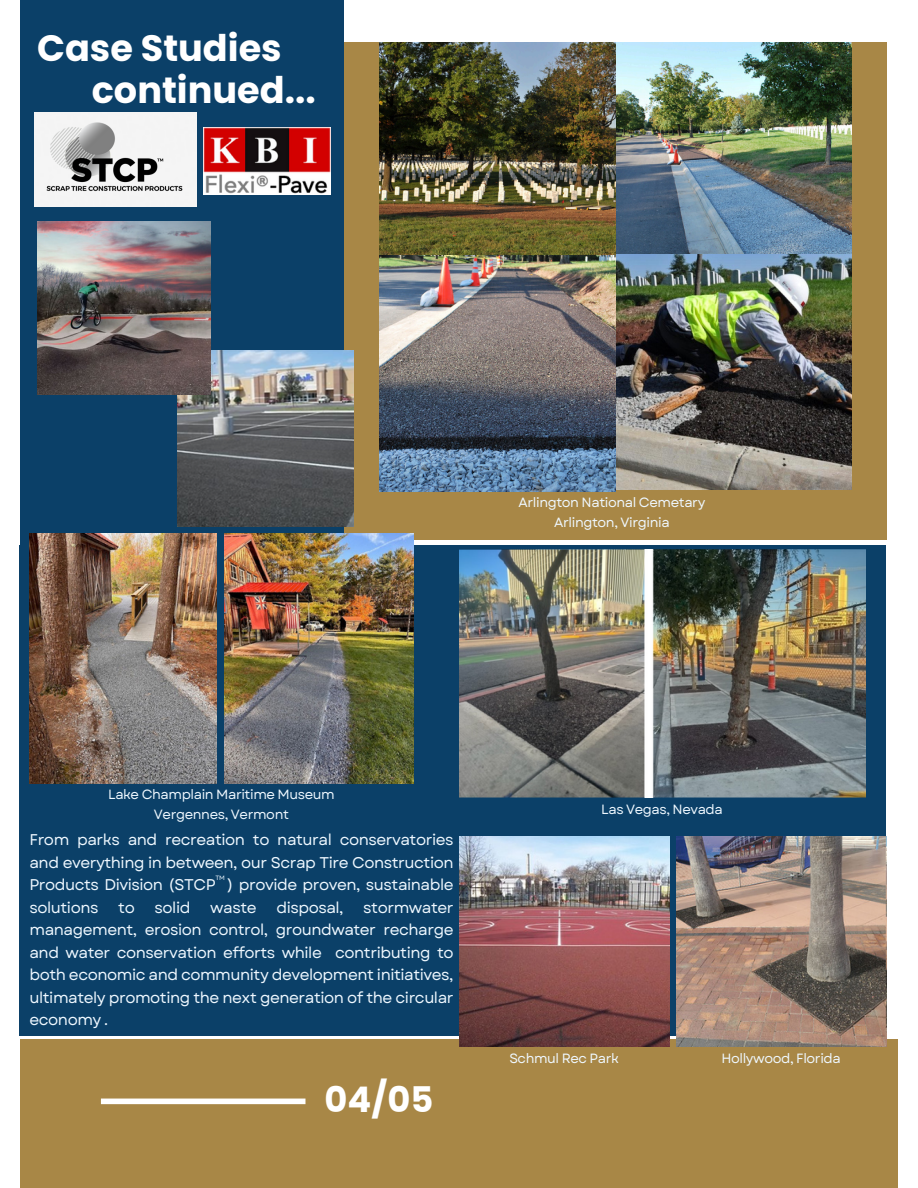
<style>
.page{position:relative;width:918px;height:1188px;background:#fff}
.page>*{position:absolute;margin:0;border:0;box-sizing:border-box;transform-origin:0 0}
.t1{font:700 36.75px "Poppins";color:#fff}
.t2{font:700 35.25px "Poppins";color:#fff}
.t3{font:15.45px/22.5px "Garet";letter-spacing:-.03em;color:#eff8ff;text-align:justify}
.t4{font:13.35px/20.1px "Garet";letter-spacing:-.03em;color:#eff8ff;text-align:center}
.t5{font:6.3px "Garet";color:#eff8ff}
</style>
<div class="page">
<div style="left:66px;top:43px;width:820px;height:497px;background:#a88746"></div>
<div style="left:20px;top:0;width:323px;height:706px;background:#0b4068"></div>
<div style="left:20px;top:1039px;width:878px;height:149px;background:#a88746"></div>
<div style="left:20px;top:545px;width:866px;height:491px;background:#0b4068"></div>
<div style="left:101px;top:1099px;width:204px;height:5px;background:#fff"></div>
<img style="left:30px;top:534px;width:186px;height:250px">
<img style="left:224px;top:534px;width:189px;height:250px">
<img style="left:380px;top:43px;width:237px;height:237px">
<img style="left:617px;top:43px;width:234px;height:211px">
<img style="left:380px;top:256px;width:236px;height:236px">
<img style="left:617px;top:254px;width:234px;height:235px">
<img style="left:459px;top:549px;width:406px;height:249px">
<img style="left:459px;top:836px;width:210px;height:211px">
<img style="left:676px;top:836px;width:210px;height:211px">
<img style="left:177px;top:350px;width:177px;height:177px">
<img style="left:37px;top:222px;width:173px;height:173px">
<div style="left:34px;top:112px;width:162px;height:95px;background:#f4f4f4"></div>
<img style="left:204px;top:128px;width:127px;height:66px">
<img style="left:42px;top:115px;width:146px;height:90px">
<p class="t1" style="left:37px;top:22px;width:246px">Case Studies</p>
<p class="t1" style="left:92px;top:64px;width:225px">continued...</p>
<p class="t4" style="left:519px;top:492px;width:188px">Arlington National Cemetary<br>Arlington, Virginia</p>
<p class="t4" style="left:108px;top:784px;width:228px">Lake Champlain Maritime Museum<br>Vergennes, Vermont</p>
<h2 class="t3" style="left:30px;top:829px;width:426px">From parks and recreation to natural conservatories and everything in between, our Scrap Tire Construction Products Division (STCP ) provide proven, sustainable solutions</h2>
<h3 class="t5" style="left:215px;top:873px;width:11px">TM</h3>
<h2 class="t3" style="left:118px;top:896px;width:18px">to</h2>
<h2 class="t3" style="left:155px;top:896px;width:37px">solid</h2>
<h2 class="t3" style="left:210px;top:896px;width:48px">waste</h2>
<h2 class="t3" style="left:276px;top:896px;width:69px">disposal,</h2>
<h2 class="t3" style="left:30px;top:896px;width:426px;text-indent:334px">stormwater management, erosion control, groundwater recharge and water conservation efforts while contributing to both economic and community development initiatives, ultimately promoting the next generation of the circular economy .</h2>
<p class="t2" style="left:325px;top:1075px;width:110px">04/05</p>
<p class="t4" style="left:601px;top:799px;width:123px">Las Vegas, Nevada</p>
<p class="t4" style="left:509px;top:1048px;width:111px">Schmul Rec Park</p>
<h4 class="t4" style="left:722px;top:1048px;width:121px">Hollywood, Florida</h4>
</div>
